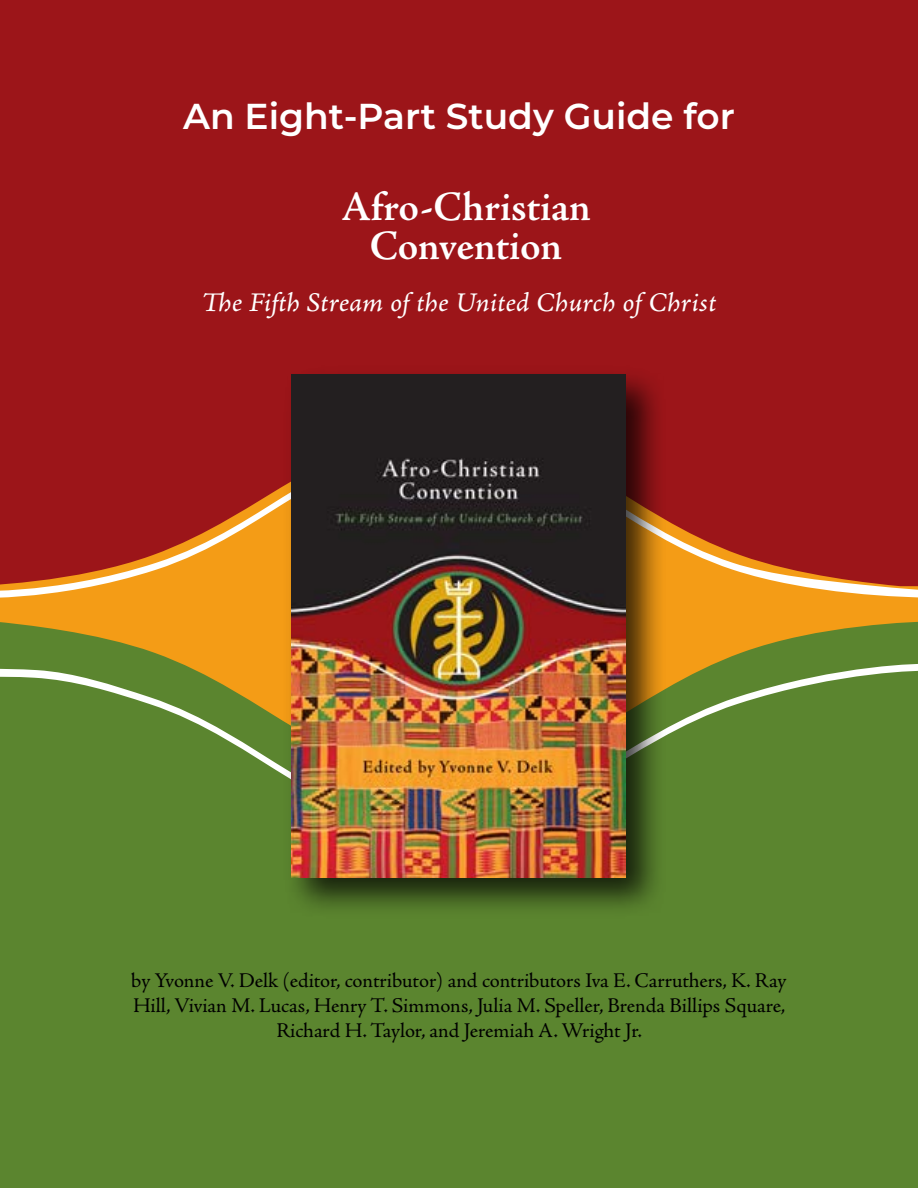
<style>
.page{position:relative;width:918px;height:1188px;background:#fff}
.page>*{position:absolute;margin:0;border:0;box-sizing:border-box;transform-origin:0 0}
.t1{font:600 42px "Adobe Jenson Pro";letter-spacing:-.005em;color:#fff}
.t2{font:600 36px "Montserrat";color:#fff}
.t3{font:27px "Adobe Jenson Pro It Capt";letter-spacing:-.005em;color:#fff}
.t4{font:21px/25.2px "Adobe Jenson Pro";letter-spacing:-.005em;color:#000;text-align:center}
</style>
<div class="page">
<div style="left:0;top:621px;width:918px;height:567px;background:#5b852f"></div>
<div style="left:0;top:0;width:918px;height:439px;background:#9c1519"></div>
<svg style="left:0;top:439px;width:918px;height:164px;background:#b53f22"></svg>
<svg style="left:0;top:664px;width:918px;height:166px;background:#678a36"></svg>
<div style="left:282px;top:365px;width:385px;height:554px;background:#000;opacity:.75"></div>
<img style="left:291px;top:375px;width:335px;height:502px">
<h2 class="t2" style="left:183px;top:91px;width:553px">An Eight-Part Study Guide for</h2>
<h1 class="t1" style="left:341px;top:183px;width:251px">Afro-Christian</h1>
<h1 class="t1" style="left:370px;top:222px;width:194px">Convention</h1>
<p class="t3" style="left:202px;top:287px;width:516px">The Fifth Stream of the United Church of Christ</p>
<p class="t4" style="left:131px;top:968px;width:657px">by Yvonne V. Delk (editor, contributor) and contributors Iva E. Carruthers, K. Ray<br>Hill, Vivian M. Lucas, Henry T. Simmons, Julia M. Speller, Brenda Billips Square,<br>Richard H. Taylor, and Jeremiah A. Wright Jr.</p>
</div>
